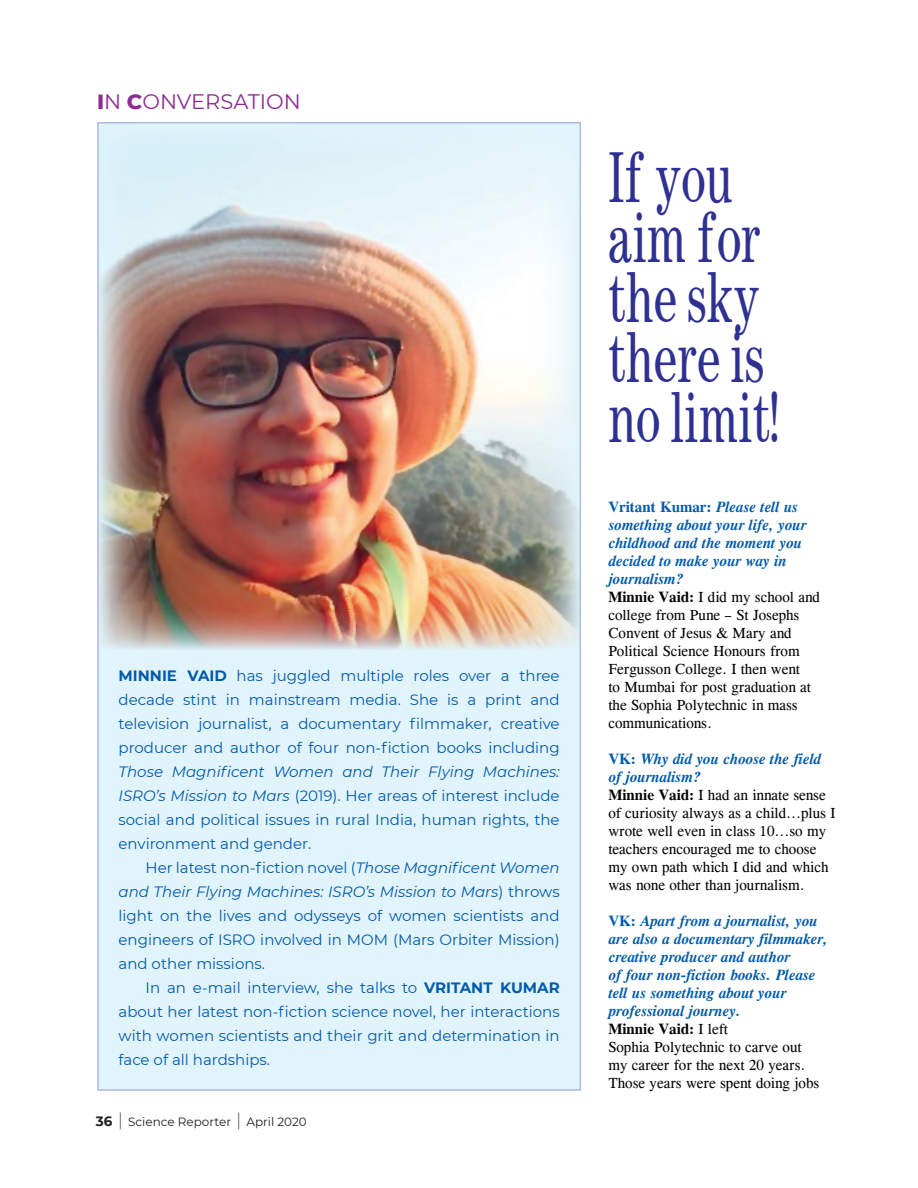
<style>
.page{position:relative;width:918px;height:1188px;background:#fff}
.page>*{position:absolute;margin:0;border:0;box-sizing:border-box;transform-origin:0 0}
.t1{font:62.4px/60px "Centurion";color:#2e3092;scale:.63 1}
.t2{font:21px "Montserrat";color:#8d2c91}
.t3{font:15px/24px "Montserrat";color:#015aaa;text-align:justify}
.t4{font:15px/18px "CG Times";color:#040503}
.t5{font:italic 700 15px/18px "CG Times";color:#015aaa}
.t6{font:12px "Montserrat";color:#231f20}
.s1{font-weight:800}
.s2{font-weight:700}
.s3{font-style:italic}
.s4{font-weight:700;font-size:13.5px}
.s5{font-size:18px}
.s6{font-weight:700;color:#015aaa}
.s7{font-weight:700;font-style:italic;color:#015aaa}
.s8{font-style:normal}
.s9{font-style:normal;color:#040503}
.s10{font-weight:400;font-style:normal;color:#040503}
</style>
<div class="page">
<div style="left:97px;top:122px;width:484px;height:969px;background:#e1f4fc;border:2px solid #aebade"></div>
<img style="left:99px;top:124px;width:481px;height:525px">
<h2 class="t2" style="left:97px;top:87px;width:205px"><span class="s1">I</span>N <span class="s1">C</span>ONVERSATION</h2>
<p class="t3" style="left:119px;top:663px;width:443px"><span class="s2">MINNIE VAID</span> has juggled multiple roles over a three decade stint in mainstream media. She is a print and television journalist, a documentary filmmaker, creative producer and author of four non-fiction books including</p>
<p class="t3" style="left:119px;top:759px;width:443px"><span class="s3">Those Magnificent Women and Their Flying Machines:<br>ISRO’s Mission to Mars</span> (2019). Her areas of interest include social and political issues in rural India, human rights, the environment and gender.</p>
<p class="t3" style="left:119px;top:855px;width:443px;text-indent:27px">Her latest non-fiction novel (<span class="s3">Those Magnificent Women and Their Flying Machines: ISRO’s Mission to Mars</span>) throws light on the lives and odysseys of women scientists and engineers of ISRO involved in MOM (Mars Orbiter Mission) and other missions.</p>
<p class="t3" style="left:119px;top:975px;width:443px;text-indent:27px">In an e-mail interview, she talks to <span class="s2">VRITANT KUMAR </span>about her latest non-fiction science novel, her interactions with women scientists and their grit and determination in face of all hardships.</p>
<p class="t6" style="left:96px;top:1114px;width:213px"><span class="s4">36</span> <span class="s5">|</span> Science Reporter <span class="s5">|</span> April 2020</p>
<h1 class="t1" style="left:608px;top:148px;width:272px">If you aim for the sky there is no limit!</h1>
<p class="t4" style="left:608px;top:498px;width:213px"><span class="s6">Vritant Kumar:</span> <span class="s7">Please tell us something about your life, your childhood and the moment you decided to make your way in journalism?<br></span><span class="s2">Minnie Vaid:</span> I did my school and college from Pune – St Josephs<br>Convent of Jesus &amp; Mary and<br>Political Science Honours from<br>Fergusson College. I then went<br>to Mumbai for post graduation at the Sophia Polytechnic in mass communications.</p>
<p class="t4" style="left:608px;top:750px;width:228px"><span class="s6">VK:</span> <span class="s7">Why did you choose the field of journalism?<br></span><span class="s2">Minnie Vaid:</span> I had an innate sense of curiosity always as a child...plus I wrote well even in class 10...so my teachers encouraged me to choose my own path which I did and which was none other than journalism.</p>
<p class="t5" style="left:608px;top:911px;width:221px"><span class="s8">VK:</span> Apart from a journalist, you are also a documentary filmmaker, creative producer and author<br>of four non-fiction books. Please tell us something about your professional journey.<br><span class="s9">Minnie Vaid:</span> <span class="s10">I left<br>Sophia Polytechnic to carve out<br>my career for the next 20 years.<br>Those years were spent doing jobs</span></p>
</div>
